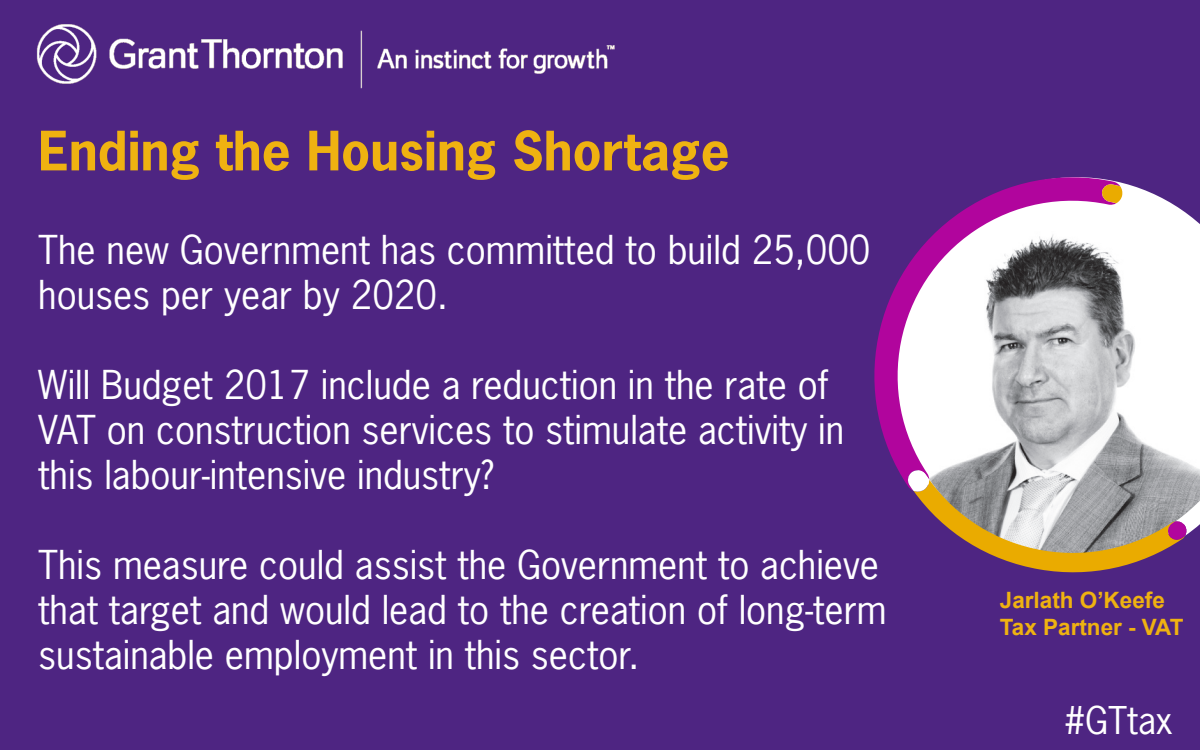
<style>
.page{position:relative;width:1200px;height:750px;background:#4e2582}
.page>*{position:absolute;margin:0;border:0;box-sizing:border-box;transform-origin:0 0}
.t1{font:700 51px "News Gothic Std";color:#efb211}
.t2{font:37.5px/45px "News Gothic Std";color:#fff}
.t3{font:36px "News Gothic Std";color:#fff}
.t4{font:700 22.5px "Arial";color:#efb211}
</style>
<div class="page">
<img style="left:36px;top:24px;width:579px;height:65px">
<svg style="left:874px;top:177px;width:246px;height:308px"></svg>
<svg style="left:907px;top:183px;width:293px;height:390px;background:#c3b3bd"></svg>
<p class="t1" style="left:38px;top:117px;width:693px">Ending the Housing Shortage</p>
<p class="t2" style="left:38px;top:227px;width:834px">The new Government has committed to build 25,000 houses per year by 2020.</p>
<p class="t2" style="left:38px;top:362px;width:792px">Will Budget 2017 include a reduction in the rate of</p>
<p class="t2" style="left:38px;top:407px;width:807px">VAT on construction services to stimulate activity in</p>
<p class="t2" style="left:38px;top:452px;width:457px">this labour-intensive industry?</p>
<p class="t2" style="left:38px;top:542px;width:850px">This measure could assist the Government to achieve that target and would lead to the creation of long-term sustainable employment in this sector.</p>
<p class="t4" style="left:1000px;top:585px;width:167px">Jarlath O’Keefe</p>
<p class="t4" style="left:1000px;top:612px;width:185px">Tax Partner - VAT</p>
<p class="t3" style="left:1064px;top:697px;width:110px">#GTtax</p>
</div>
